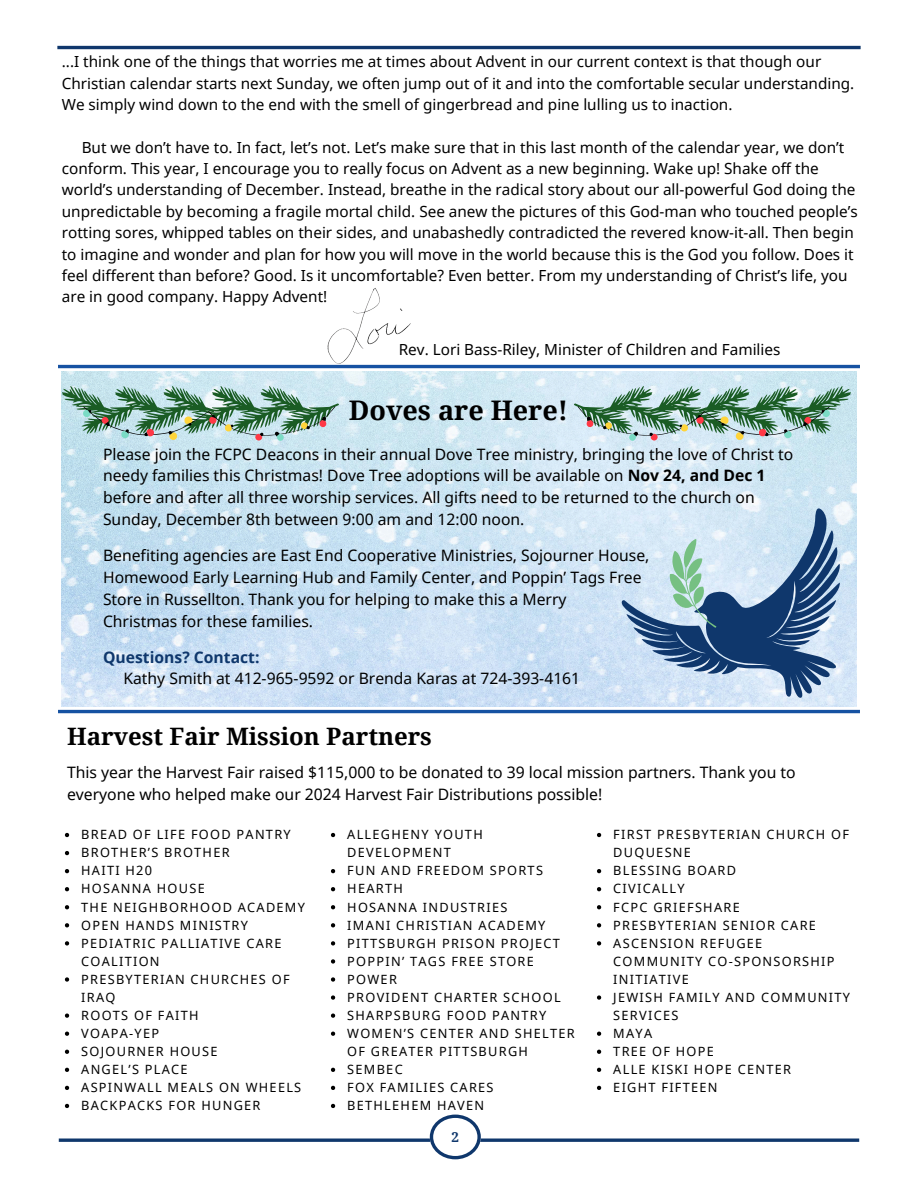
<style>
.page{position:relative;width:918px;height:1188px;background:#fff}
.page>*{position:absolute;margin:0;border:0;box-sizing:border-box;transform-origin:0 0}
.t1{font:700 27px "Noto Serif";color:#000}
.t2{font:700 24px "Noto Serif";color:#000}
.t3{font:15.75px/21.9px "Noto Sans";color:#000}
.t4{font:700 15.75px "Noto Sans";color:#0f376c}
.t5{font:15.3px/21.3px "Noto Sans";color:#000}
.t6{font:700 13.5px "Noto Serif";color:#0f376c}
.t7{font:12.75px/18px "Noto Sans";letter-spacing:.1em;color:#000}
.s1{font-weight:700}
</style>
<div class="page">
<hr style="left:57px;top:46px;width:804px;height:3px;background:#0f376c">
<hr style="left:59px;top:1139px;width:800px;height:3px;background:#0f376c">
<svg style="left:430px;top:1115px;width:50px;height:44px"></svg>
<img style="left:62px;top:372px;width:794px;height:335px">
<svg style="left:616px;top:504px;width:235px;height:203px;background:#9bb4ce"></svg>
<svg style="left:667px;top:538px;width:50px;height:93px;background:#a1c5c4"></svg>
<svg style="left:574px;top:386px;width:277px;height:55px;background:#95b5a9"></svg>
<svg style="left:62px;top:386px;width:277px;height:55px;background:#91b5a8"></svg>
<hr style="left:58px;top:710px;width:802px;height:3px;background:#1652a2">
<hr style="left:58px;top:365px;width:802px;height:3px;background:#1652a2">
<img style="left:325px;top:288px;width:90px;height:77px">
<svg style="left:65px;top:833px;width:4px;height:4px"></svg>
<svg style="left:65px;top:851px;width:4px;height:4px"></svg>
<svg style="left:65px;top:869px;width:4px;height:4px"></svg>
<svg style="left:65px;top:887px;width:4px;height:4px"></svg>
<svg style="left:65px;top:905px;width:4px;height:4px"></svg>
<svg style="left:65px;top:923px;width:4px;height:4px"></svg>
<svg style="left:65px;top:941px;width:4px;height:5px"></svg>
<svg style="left:65px;top:977px;width:4px;height:5px"></svg>
<svg style="left:65px;top:1014px;width:4px;height:4px"></svg>
<svg style="left:65px;top:1032px;width:4px;height:4px"></svg>
<svg style="left:65px;top:1050px;width:4px;height:4px"></svg>
<svg style="left:65px;top:1068px;width:4px;height:4px"></svg>
<svg style="left:65px;top:1086px;width:4px;height:4px"></svg>
<svg style="left:65px;top:1104px;width:4px;height:4px"></svg>
<svg style="left:331px;top:833px;width:4px;height:4px"></svg>
<svg style="left:331px;top:869px;width:4px;height:4px"></svg>
<svg style="left:331px;top:887px;width:4px;height:4px"></svg>
<svg style="left:331px;top:905px;width:4px;height:4px"></svg>
<svg style="left:331px;top:923px;width:4px;height:4px"></svg>
<svg style="left:331px;top:941px;width:4px;height:5px"></svg>
<svg style="left:331px;top:959px;width:4px;height:5px"></svg>
<svg style="left:331px;top:977px;width:4px;height:5px"></svg>
<svg style="left:331px;top:995px;width:4px;height:5px"></svg>
<svg style="left:331px;top:1014px;width:4px;height:4px"></svg>
<svg style="left:331px;top:1032px;width:4px;height:4px"></svg>
<svg style="left:331px;top:1068px;width:4px;height:4px"></svg>
<svg style="left:331px;top:1086px;width:4px;height:4px"></svg>
<svg style="left:331px;top:1104px;width:4px;height:4px"></svg>
<svg style="left:597px;top:833px;width:4px;height:4px"></svg>
<svg style="left:597px;top:869px;width:4px;height:4px"></svg>
<svg style="left:597px;top:887px;width:4px;height:4px"></svg>
<svg style="left:597px;top:905px;width:4px;height:4px"></svg>
<svg style="left:597px;top:923px;width:4px;height:4px"></svg>
<svg style="left:597px;top:941px;width:4px;height:5px"></svg>
<svg style="left:597px;top:995px;width:4px;height:5px"></svg>
<svg style="left:597px;top:1032px;width:4px;height:4px"></svg>
<svg style="left:597px;top:1050px;width:4px;height:4px"></svg>
<svg style="left:597px;top:1068px;width:4px;height:4px"></svg>
<svg style="left:597px;top:1086px;width:4px;height:4px"></svg>
<p class="t5" style="left:62px;top:51px;width:794px">...I think one of the things that worries me at times about Advent in our current context is that though our<br>Christian calendar starts next Sunday, we often jump out of it and into the comfortable secular understanding.<br>We simply wind down to the end with the smell of gingerbread and pine lulling us to inaction.</p>
<p class="t5" style="left:62px;top:136px;width:797px;text-indent:20px">But we don’t have to. In fact, let’s not. Let’s make sure that in this last month of the calendar year, we don’t conform. This year, I encourage you to really focus on Advent as a new beginning. Wake up! Shake off the world’s understanding of December. Instead, breathe in the radical story about our all-powerful God doing the unpredictable by becoming a fragile mortal child. See anew the pictures of this God-man who touched people’s rotting sores, whipped tables on their sides, and unabashedly contradicted the revered know-it-all. Then begin to imagine and wonder and plan for how you will move in the world because this is the God you follow. Does it feel different than before? Good. Is it uncomfortable? Even better. From my understanding of Christ’s life, you are in good company. Happy Advent!</p>
<p class="t5" style="left:399px;top:339px;width:383px">Rev. Lori Bass-Riley, Minister of Children and Families</p>
<p class="t1" style="left:349px;top:391px;width:221px">Doves are Here!</p>
<h1 class="t3" style="left:103px;top:442px;width:692px">Please join the FCPC Deacons in their annual Dove Tree ministry, bringing the love of Christ to needy families this Christmas! Dove Tree adoptions will be available on <span class="s1">Nov 24, and Dec 1 </span>before and after all three worship services. All gifts need to be returned to the church on Sunday, December 8th between 9:00 am and 12:00 noon.</h1>
<p class="t3" style="left:103px;top:544px;width:548px">Benefiting agencies are East End Cooperative Ministries, Sojourner House,</p>
<p class="t3" style="left:103px;top:566px;width:540px">Homewood Early Learning Hub and Family Center, and Poppin’ Tags Free</p>
<p class="t3" style="left:103px;top:588px;width:465px">Store in Russellton. Thank you for helping to make this a Merry</p>
<p class="t3" style="left:103px;top:610px;width:212px">Christmas for these families.</p>
<p class="t4" style="left:103px;top:646px;width:158px">Questions? Contact:</p>
<p class="t3" style="left:123px;top:667px;width:458px">Kathy Smith at 412-965-9592 or Brenda Karas at 724-393-4161</p>
<p class="t2" style="left:67px;top:720px;width:366px">Harvest Fair Mission Partners</p>
<p class="t3" style="left:67px;top:761px;width:730px">This year the Harvest Fair raised $115,000 to be donated to 39 local mission partners. Thank you to everyone who helped make our 2024 Harvest Fair Distributions possible!</p>
<p class="t7" style="left:81px;top:825px;width:211px">BREAD OF LIFE FOOD PANTRY</p>
<p class="t7" style="left:81px;top:843px;width:150px">BROTHER’S BROTHER</p>
<p class="t7" style="left:81px;top:861px;width:72px">HAITI H20</p>
<p class="t7" style="left:81px;top:880px;width:125px">HOSANNA HOUSE</p>
<p class="t7" style="left:81px;top:898px;width:225px">THE NEIGHBORHOOD ACADEMY</p>
<p class="t7" style="left:81px;top:916px;width:168px">OPEN HANDS MINISTRY</p>
<p class="t7" style="left:81px;top:934px;width:202px">PEDIATRIC PALLIATIVE CARE<br>COALITION</p>
<p class="t7" style="left:81px;top:970px;width:210px">PRESBYTERIAN CHURCHES OF<br>IRAQ</p>
<p class="t7" style="left:81px;top:1006px;width:119px">ROOTS OF FAITH</p>
<p class="t7" style="left:81px;top:1024px;width:79px">VOAPA-YEP</p>
<p class="t7" style="left:81px;top:1042px;width:138px">SOJOURNER HOUSE</p>
<p class="t7" style="left:81px;top:1060px;width:108px">ANGEL’S PLACE</p>
<p class="t7" style="left:81px;top:1078px;width:222px">ASPINWALL MEALS ON WHEELS</p>
<p class="t7" style="left:81px;top:1096px;width:181px">BACKPACKS FOR HUNGER</p>
<p class="t7" style="left:347px;top:825px;width:137px">ALLEGHENY YOUTH<br>DEVELOPMENT</p>
<p class="t7" style="left:347px;top:861px;width:197px">FUN AND FREEDOM SPORTS</p>
<p class="t7" style="left:347px;top:880px;width:57px">HEARTH</p>
<p class="t7" style="left:347px;top:898px;width:162px">HOSANNA INDUSTRIES</p>
<p class="t7" style="left:347px;top:916px;width:200px">IMANI CHRISTIAN ACADEMY</p>
<p class="t7" style="left:347px;top:934px;width:214px">PITTSBURGH PRISON PROJECT</p>
<p class="t7" style="left:347px;top:952px;width:188px">POPPIN’ TAGS FREE STORE</p>
<p class="t7" style="left:347px;top:970px;width:51px">POWER</p>
<p class="t7" style="left:347px;top:988px;width:215px">PROVIDENT CHARTER SCHOOL</p>
<p class="t7" style="left:347px;top:1006px;width:201px">SHARPSBURG FOOD PANTRY</p>
<p class="t7" style="left:347px;top:1024px;width:229px">WOMEN’S CENTER AND SHELTER<br>OF GREATER PITTSBURGH</p>
<p class="t7" style="left:347px;top:1060px;width:57px">SEMBEC</p>
<p class="t7" style="left:347px;top:1078px;width:148px">FOX FAMILIES CARES</p>
<p class="t7" style="left:347px;top:1096px;width:138px">BETHLEHEM HAVEN</p>
<p class="t7" style="left:613px;top:825px;width:237px">FIRST PRESBYTERIAN CHURCH OF<br>DUQUESNE</p>
<p class="t7" style="left:613px;top:861px;width:124px">BLESSING BOARD</p>
<p class="t7" style="left:613px;top:880px;width:73px">CIVICALLY</p>
<p class="t7" style="left:613px;top:898px;width:128px">FCPC GRIEFSHARE</p>
<p class="t7" style="left:613px;top:916px;width:204px">PRESBYTERIAN SENIOR CARE</p>
<p class="t7" style="left:613px;top:934px;width:223px">ASCENSION REFUGEE<br>COMMUNITY CO-SPONSORSHIP<br>INITIATIVE</p>
<p class="t7" style="left:613px;top:988px;width:238px">JEWISH FAMILY AND COMMUNITY<br>SERVICES</p>
<p class="t7" style="left:613px;top:1024px;width:40px">MAYA</p>
<p class="t7" style="left:613px;top:1042px;width:102px">TREE OF HOPE</p>
<p class="t7" style="left:613px;top:1060px;width:179px">ALLE KISKI HOPE CENTER</p>
<p class="t7" style="left:613px;top:1078px;width:106px">EIGHT FIFTEEN</p>
<h1 class="t6" style="left:452px;top:1127px;width:9px">2</h1>
</div>
